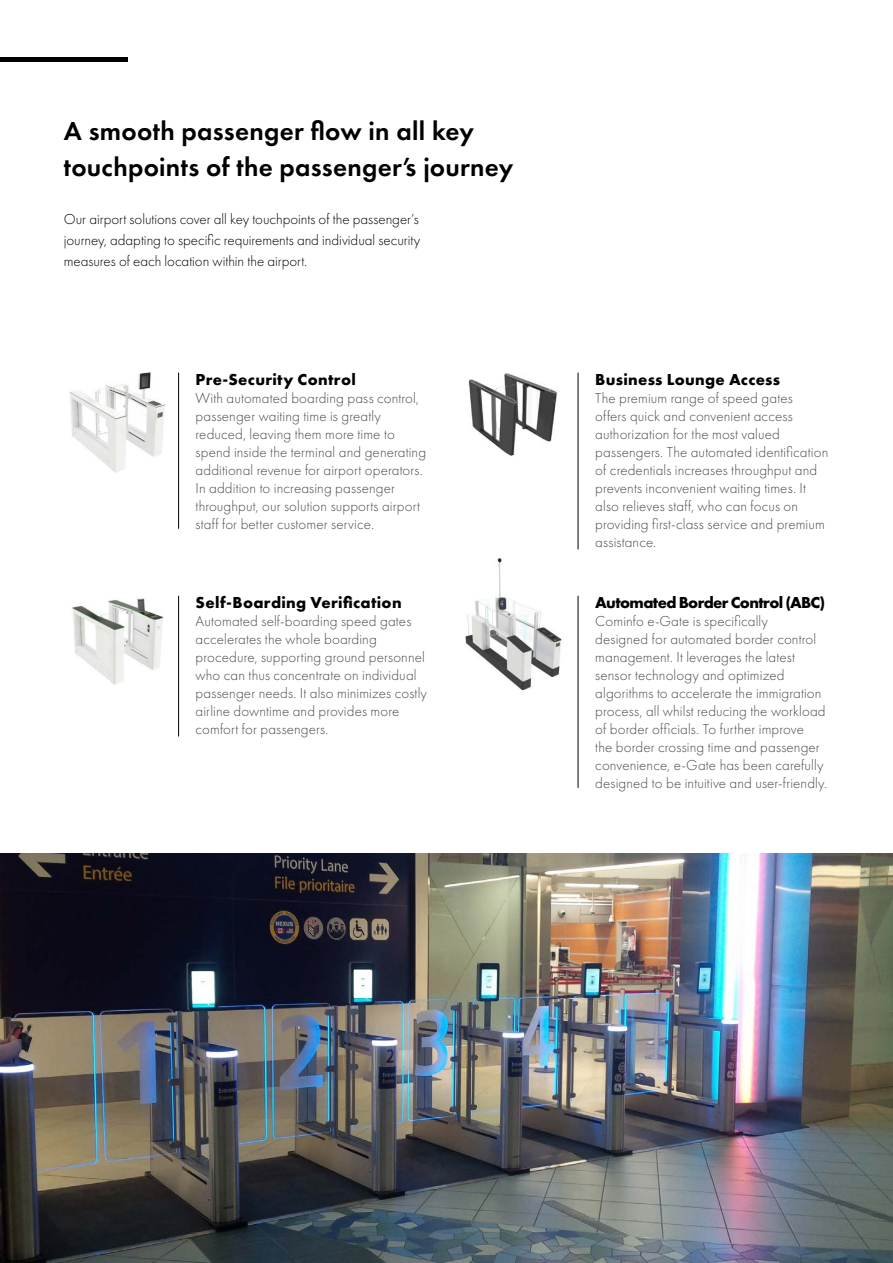
<style>
.page{position:relative;width:893px;height:1263px;background:#fff}
.page>*{position:absolute;margin:0;border:0;box-sizing:border-box;transform-origin:0 0}
.t1{font:600 27px/36px "Futura PT";letter-spacing:.01em;color:#000}
.t2{font:700 16.5px "Futura PT";letter-spacing:.015em;color:#000}
.t3{font:700 16.5px "Futura PT";letter-spacing:-.04em;color:#000}
.t4{font:300 15px/18px "Futura PT";letter-spacing:.005em;color:#4a4a49}
.t5{font:300 15px/21px "Futura PT";color:#000;text-align:justify}
</style>
<div class="page">
<div style="left:0;top:57px;width:128px;height:5px;background:#000"></div>
<img style="left:69px;top:372px;width:96px;height:101px">
<img style="left:72px;top:598px;width:91px;height:87px">
<img style="left:468px;top:373px;width:89px;height:83px">
<img style="left:0;top:853px;width:893px;height:410px">
<img style="left:465px;top:558px;width:97px;height:133px">
<hr style="left:178px;top:373px;width:1px;height:156px;background:#000">
<hr style="left:578px;top:373px;width:1px;height:176px;background:#000">
<hr style="left:578px;top:596px;width:1px;height:192px;background:#000">
<hr style="left:178px;top:596px;width:1px;height:140px;background:#000">
<h1 class="t1" style="left:64px;top:112px;width:451px">A smooth passenger flow in all key touchpoints of the passenger’s journey</h1>
<p class="t5" style="left:64px;top:208px;width:358px">Our airport solutions cover all key touchpoints of the passenger’s journey, adapting to specific requirements and individual security measures of each location within the airport.</p>
<p class="t2" style="left:196px;top:369px;width:162px">Pre-Security Control</p>
<p class="t4" style="left:196px;top:389px;width:232px">With automated boarding pass control, passenger waiting time is greatly reduced, leaving them more time to spend inside the terminal and generating additional revenue for airport operators.<br>In addition to increasing passenger throughput, our solution supports airport staff for better customer service.</p>
<p class="t2" style="left:196px;top:592px;width:208px">Self-Boarding Verification</p>
<p class="t4" style="left:196px;top:612px;width:233px">Automated self-boarding speed gates accelerates the whole boarding procedure, supporting ground personnel who can thus concentrate on individual passenger needs. It also minimizes costly airline downtime and provides more comfort for passengers.</p>
<p class="t2" style="left:595px;top:369px;width:186px">Business Lounge Access</p>
<p class="t4" style="left:595px;top:389px;width:235px">The premium range of speed gates<br>offers quick and convenient access authorization for the most valued passengers. The automated identification of credentials increases throughput and prevents inconvenient waiting times. It also relieves staff, who can focus on providing first-class service and premium assistance.</p>
<p class="t3" style="left:595px;top:592px;width:231px">Automated Border Control (ABC)</p>
<p class="t4" style="left:595px;top:612px;width:233px">Cominfo e-Gate is specifically<br>designed for automated border control management. It leverages the latest sensor technology and optimized algorithms to accelerate the immigration process, all whilst reducing the workload of border officials. To further improve<br>the border crossing time and passenger convenience, e-Gate has been carefully designed to be intuitive and user-friendly.</p>
</div>
